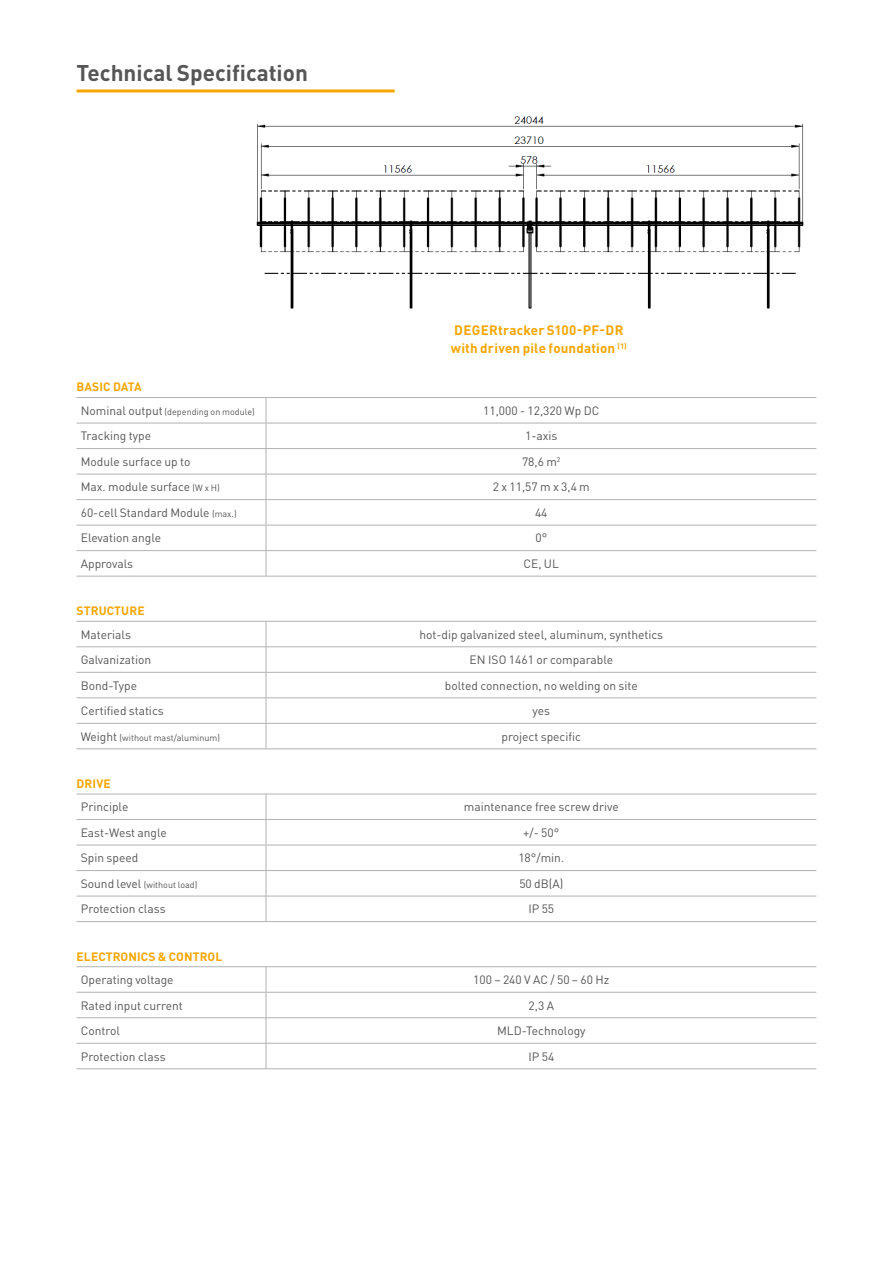
<style>
.page{position:relative;width:893px;height:1263px;background:#fff}
.page>*{position:absolute;margin:0;border:0;box-sizing:border-box;transform-origin:0 0}
.t1{font:700 22.5px "DIN Pro";color:#565656}
.t2{font:700 13.5px/18px "DIN Pro";letter-spacing:.015em;color:#f7a600;text-align:right}
.t3{font:12px "DIN Pro";color:#565656}
.t4{font:700 12px "DIN Pro";letter-spacing:.01em;color:#f7a600}
.t5{font:9px "DIN Pro";color:#565656}
.s1{font-size:12px}
.s2{font-size:9px}
</style>
<div class="page">
<hr style="left:77px;top:89px;width:318px;height:3px;background:#f7a600">
<hr style="left:77px;top:423px;width:189px;height:1px;background:#b1b2b3">
<hr style="left:266px;top:423px;width:550px;height:1px;background:#b1b2b3">
<hr style="left:77px;top:448px;width:189px;height:1px;background:#b1b2b3">
<hr style="left:266px;top:448px;width:550px;height:1px;background:#b1b2b3">
<hr style="left:77px;top:474px;width:189px;height:1px;background:#b1b2b3">
<hr style="left:266px;top:474px;width:550px;height:1px;background:#b1b2b3">
<hr style="left:77px;top:499px;width:189px;height:1px;background:#b1b2b3">
<hr style="left:266px;top:499px;width:550px;height:1px;background:#b1b2b3">
<hr style="left:77px;top:525px;width:189px;height:1px;background:#b1b2b3">
<hr style="left:266px;top:525px;width:550px;height:1px;background:#b1b2b3">
<hr style="left:77px;top:550px;width:189px;height:1px;background:#b1b2b3">
<hr style="left:266px;top:550px;width:550px;height:1px;background:#b1b2b3">
<hr style="left:77px;top:397px;width:189px;height:1px;background:#b1b2b3">
<hr style="left:266px;top:397px;width:550px;height:1px;background:#b1b2b3">
<svg style="left:266px;top:398px;width:1px;height:178px"></svg>
<hr style="left:77px;top:576px;width:189px;height:1px;background:#b1b2b3">
<hr style="left:266px;top:576px;width:550px;height:1px;background:#b1b2b3">
<hr style="left:77px;top:621px;width:189px;height:1px;background:#b1b2b3">
<hr style="left:266px;top:621px;width:550px;height:1px;background:#b1b2b3">
<hr style="left:77px;top:646px;width:189px;height:1px;background:#b1b2b3">
<hr style="left:266px;top:646px;width:550px;height:1px;background:#b1b2b3">
<hr style="left:77px;top:672px;width:189px;height:1px;background:#b1b2b3">
<hr style="left:266px;top:672px;width:550px;height:1px;background:#b1b2b3">
<hr style="left:77px;top:697px;width:189px;height:1px;background:#b1b2b3">
<hr style="left:266px;top:697px;width:550px;height:1px;background:#b1b2b3">
<hr style="left:77px;top:723px;width:189px;height:1px;background:#b1b2b3">
<hr style="left:266px;top:723px;width:550px;height:1px;background:#b1b2b3">
<svg style="left:266px;top:621px;width:1px;height:128px"></svg>
<hr style="left:77px;top:749px;width:189px;height:1px;background:#b1b2b3">
<hr style="left:266px;top:749px;width:550px;height:1px;background:#b1b2b3">
<hr style="left:77px;top:794px;width:189px;height:1px;background:#b1b2b3">
<hr style="left:266px;top:794px;width:550px;height:1px;background:#b1b2b3">
<hr style="left:77px;top:819px;width:189px;height:1px;background:#b1b2b3">
<hr style="left:266px;top:819px;width:550px;height:1px;background:#b1b2b3">
<hr style="left:77px;top:845px;width:189px;height:1px;background:#b1b2b3">
<hr style="left:266px;top:845px;width:550px;height:1px;background:#b1b2b3">
<hr style="left:77px;top:870px;width:189px;height:1px;background:#b1b2b3">
<hr style="left:266px;top:870px;width:550px;height:1px;background:#b1b2b3">
<hr style="left:77px;top:896px;width:189px;height:1px;background:#b1b2b3">
<hr style="left:266px;top:896px;width:550px;height:1px;background:#b1b2b3">
<svg style="left:266px;top:794px;width:1px;height:127px"></svg>
<hr style="left:77px;top:921px;width:189px;height:1px;background:#b1b2b3">
<hr style="left:266px;top:921px;width:550px;height:1px;background:#b1b2b3">
<hr style="left:77px;top:966px;width:189px;height:1px;background:#b1b2b3">
<hr style="left:266px;top:966px;width:550px;height:1px;background:#b1b2b3">
<hr style="left:77px;top:992px;width:189px;height:1px;background:#b1b2b3">
<hr style="left:266px;top:992px;width:550px;height:1px;background:#b1b2b3">
<hr style="left:77px;top:1017px;width:189px;height:1px;background:#b1b2b3">
<hr style="left:266px;top:1017px;width:550px;height:1px;background:#b1b2b3">
<hr style="left:77px;top:1043px;width:189px;height:1px;background:#b1b2b3">
<hr style="left:266px;top:1043px;width:550px;height:1px;background:#b1b2b3">
<svg style="left:266px;top:967px;width:1px;height:101px"></svg>
<hr style="left:77px;top:1068px;width:189px;height:1px;background:#b1b2b3">
<hr style="left:266px;top:1068px;width:550px;height:1px;background:#b1b2b3">
<img style="left:256px;top:116px;width:548px;height:193px">
<h1 class="t1" style="left:77px;top:54px;width:233px">Technical Specification</h1>
<p class="t2" style="left:451px;top:320px;width:177px">tracker S100-PF-DR<br>with driven pile foundation <sup>(1)</sup></p>
<p class="t2" style="left:454px;top:320px;width:19px">Deger</p>
<p class="t4" style="left:77px;top:377px;width:67px">Basic data</p>
<p class="t5" style="left:81px;top:404px;width:176px"><span class="s1">Nominal output</span> (depending on module)</p>
<p class="t3" style="left:483px;top:401px;width:118px">11,000 - 12,320 Wp DC</p>
<p class="t3" style="left:81px;top:427px;width:72px">Tracking type</p>
<p class="t3" style="left:525px;top:427px;width:34px">1-axis</p>
<p class="t3" style="left:81px;top:452px;width:111px">Module surface up to</p>
<p class="t3" style="left:522px;top:452px;width:40px">78,6 m<sup>2</sup></p>
<p class="t3" style="left:81px;top:478px;width:140px">Max. module surface <span class="s2">(W x H)</span></p>
<p class="t3" style="left:493px;top:478px;width:99px">2 x 11,57 m x 3,4 m</p>
<p class="t3" style="left:81px;top:503px;width:157px">60-cell Standard Module <span class="s2">(max.)</span></p>
<p class="t3" style="left:535px;top:503px;width:14px">44</p>
<p class="t3" style="left:81px;top:529px;width:82px">Elevation angle</p>
<p class="t3" style="left:535px;top:529px;width:13px">0°</p>
<p class="t3" style="left:81px;top:554px;width:54px">Approvals</p>
<p class="t3" style="left:524px;top:554px;width:37px">CE, UL</p>
<p class="t4" style="left:77px;top:601px;width:61px">Structure</p>
<p class="t3" style="left:81px;top:625px;width:52px">Materials</p>
<p class="t3" style="left:419px;top:625px;width:245px">hot-dip galvanized steel, aluminum, synthetics</p>
<p class="t3" style="left:81px;top:650px;width:72px">Galvanization</p>
<p class="t3" style="left:469px;top:650px;width:145px">EN ISO 1461 or comparable</p>
<p class="t3" style="left:81px;top:676px;width:58px">Bond-Type</p>
<p class="t3" style="left:445px;top:676px;width:194px">bolted connection, no welding on site</p>
<p class="t3" style="left:81px;top:701px;width:84px">Certified statics</p>
<p class="t3" style="left:533px;top:701px;width:19px">yes</p>
<p class="t5" style="left:81px;top:730px;width:141px"><span class="s1">Weight</span> (without mast/aluminum)</p>
<p class="t3" style="left:501px;top:727px;width:81px">project specific</p>
<p class="t4" style="left:77px;top:773px;width:34px">Drive</p>
<p class="t3" style="left:81px;top:797px;width:49px">Principle</p>
<p class="t3" style="left:464px;top:797px;width:156px">maintenance free screw drive</p>
<p class="t3" style="left:81px;top:823px;width:88px">East-West angle</p>
<p class="t3" style="left:523px;top:823px;width:38px">+/- 50°</p>
<p class="t3" style="left:81px;top:848px;width:59px">Spin speed</p>
<p class="t3" style="left:518px;top:848px;width:47px">18°/min.</p>
<p class="t5" style="left:81px;top:877px;width:118px"><span class="s1">Sound level</span> (without load)</p>
<p class="t3" style="left:519px;top:874px;width:45px">50 dB(A)</p>
<p class="t3" style="left:81px;top:900px;width:86px">Protection class</p>
<p class="t3" style="left:528px;top:900px;width:27px">IP 55</p>
<p class="t4" style="left:77px;top:946px;width:147px">Electronics &amp; Control</p>
<p class="t3" style="left:81px;top:970px;width:94px">Operating voltage</p>
<p class="t3" style="left:473px;top:970px;width:138px">100 – 240 V AC / 50 – 60 Hz</p>
<p class="t3" style="left:81px;top:996px;width:104px">Rated input current</p>
<p class="t3" style="left:529px;top:996px;width:27px">2,3 A</p>
<p class="t3" style="left:81px;top:1021px;width:41px">Control</p>
<p class="t3" style="left:497px;top:1021px;width:90px">MLD-Technology</p>
<p class="t3" style="left:81px;top:1047px;width:86px">Protection class</p>
<p class="t3" style="left:528px;top:1047px;width:27px">IP 54</p>
</div>
